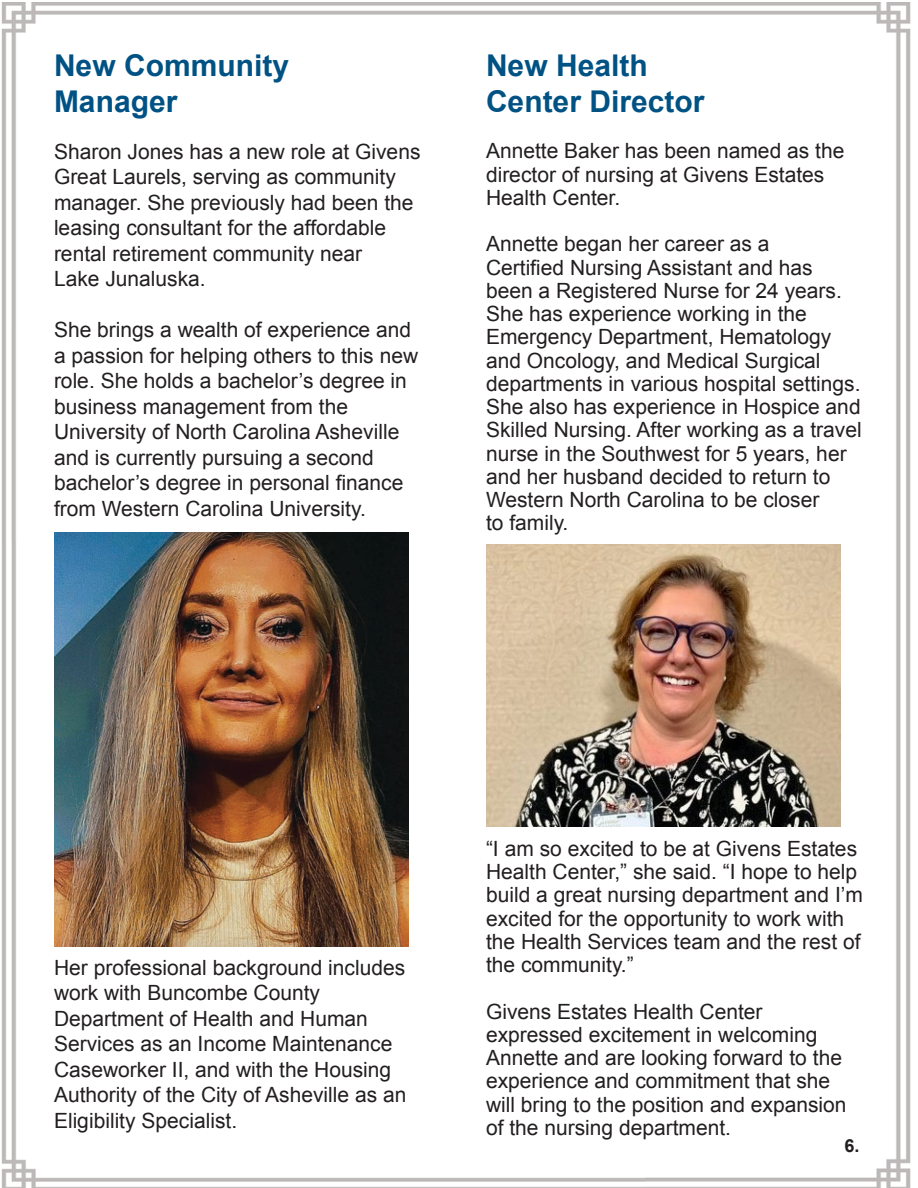
<style>
.page{position:relative;width:918px;height:1188px;background:#fff}
.page>*{position:absolute;margin:0;border:0;box-sizing:border-box;transform-origin:0 0}
.t1{font:700 30px/36px "Arial";color:#005284}
.t2{font:21px/23.2px "Arial";color:#231f20}
.t3{font:700 18px "Arial";color:#231f20}
</style>
<div class="page">
<img style="left:1px;top:2px;width:644px;height:323px">
<img style="left:645px;top:2px;width:266px;height:1186px">
<img style="left:1px;top:325px;width:408px;height:216px">
<img style="left:485px;top:325px;width:161px;height:863px">
<img style="left:1px;top:541px;width:106px;height:647px">
<img style="left:377px;top:541px;width:108px;height:647px">
<img style="left:107px;top:946px;width:270px;height:242px">
<img style="left:54px;top:532px;width:354px;height:414px">
<img style="left:486px;top:544px;width:354px;height:282px">
<h1 class="t1" style="left:54px;top:48px;width:237px">New Community<br>Manager</h1>
<p class="t2" style="left:54px;top:139px;width:368px;line-height:25.5px">Sharon Jones has a new role at Givens Great Laurels, serving as community manager. She previously had been the leasing consultant for the affordable rental retirement community near<br>Lake Junaluska.</p>
<p class="t2" style="left:54px;top:318px;width:366px;line-height:25.5px">She brings a wealth of experience and a passion for helping others to this new role. She holds a bachelor’s degree in business management from the University of North Carolina Asheville and is currently pursuing a second bachelor’s degree in personal finance from Western Carolina University.</p>
<h1 class="t1" style="left:486px;top:48px;width:220px">New Health<br>Center Director</h1>
<p class="t2" style="left:486px;top:140px;width:360px">Annette Baker has been named as the director of nursing at Givens Estates<br>Health Center.</p>
<p class="t2" style="left:486px;top:233px;width:377px">Annette began her career as a<br>Certified Nursing Assistant and has been a Registered Nurse for 24 years.<br>She has experience working in the Emergency Department, Hematology and Oncology, and Medical Surgical departments in various hospital settings.<br>She also has experience in Hospice and Skilled Nursing. After working as a travel nurse in the Southwest for 5 years, her and her husband decided to return to Western North Carolina to be closer<br>to family.</p>
<p class="t2" style="left:54px;top:955px;width:354px;line-height:25.5px">Her professional background includes work with Buncombe County<br>Department of Health and Human<br>Services as an Income Maintenance<br>Caseworker II, and with the Housing<br>Authority of the City of Asheville as an<br>Eligibility Specialist.</p>
<p class="t2" style="left:486px;top:837px;width:379px">“I am so excited to be at Givens Estates Health Center,” she said. “I hope to help build a great nursing department and I’m excited for the opportunity to work with the Health Services team and the rest of the community.”</p>
<p class="t2" style="left:486px;top:1000px;width:362px">Givens Estates Health Center expressed excitement in welcoming Annette and are looking forward to the experience and commitment that she will bring to the position and expansion of the nursing department.</p>
<p class="t3" style="left:844px;top:1133px;width:17px">6.</p>
</div>
